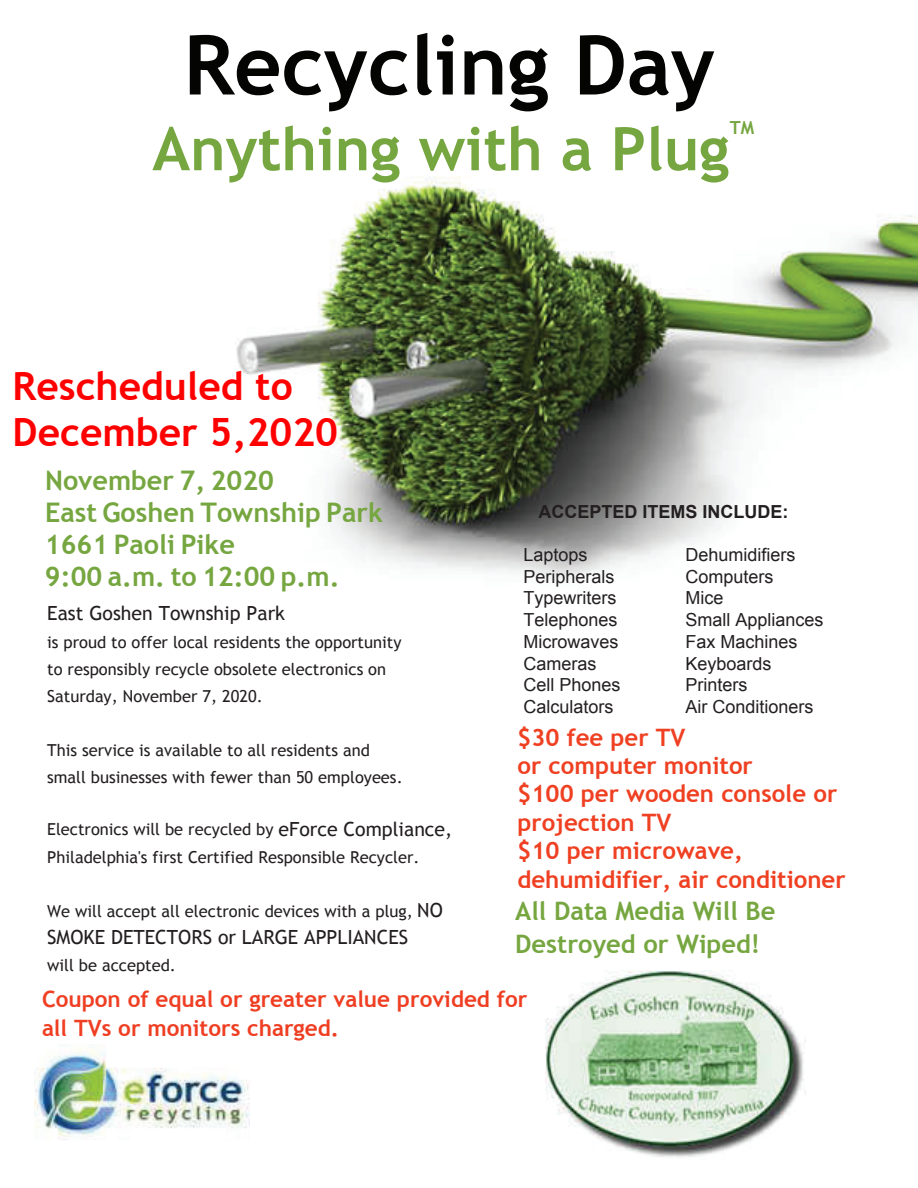
<style>
.page{position:relative;width:918px;height:1188px;background:#fff}
.page>*{position:absolute;margin:0;border:0;box-sizing:border-box;transform-origin:0 0}
.t1{font:700 82.5px "Trebuchet MS";color:#040503}
.t2{font:700 60px "Trebuchet MS";color:#76a640}
.t3{font:700 39px/46.8px "Trebuchet MS";color:#f00}
.t4{font:700 27px/32.2px "Trebuchet MS";color:#76a640}
.t5{font:700 25.5px/33px "Trebuchet MS";color:#76a640}
.t6{font:700 24px/28.5px "Trebuchet MS";color:#ef4022}
.t7{font:700 22.5px/30px "Trebuchet MS";color:#ef3e22}
.t8{font:19.5px "Trebuchet MS";color:#231f20}
.t9{font:18px "Arial";color:#231f20}
.t10{font:700 18px "Arial";color:#231f20}
.t11{font:700 18px "Trebuchet MS";color:#76a640}
.t12{font:16.5px/27px "Trebuchet MS";color:#231f20}
.s1{font-size:19.5px}
</style>
<div class="page">
<img style="left:34px;top:1044px;width:216px;height:96px">
<img style="left:236px;top:176px;width:682px;height:404px">
<img style="left:545px;top:971px;width:261px;height:187px">
<h1 class="t1" style="left:184px;top:14px;width:533px">Recycling Day</h1>
<p class="t11" style="left:730px;top:116px;width:26px">TM</p>
<h2 class="t2" style="left:152px;top:111px;width:579px">Anything with a Plug</h2>
<h3 class="t3" style="left:13px;top:362px;width:327px">Rescheduled to<br>December 5,2020</h3>
<h3 class="t4" style="left:45px;top:464px;width:339px">November 7, 2020<br>East Goshen Township Park<br>1661 Paoli Pike<br>9:00 a.m. to 12:00 p.m.</h3>
<p class="t8" style="left:47px;top:601px;width:239px">East Goshen Township Park</p>
<p class="t12" style="left:47px;top:629px;width:356px">is proud to offer local residents the opportunity to responsibly recycle obsolete electronics on<br>Saturday, November 7, 2020.</p>
<p class="t12" style="left:47px;top:737px;width:357px">This service is available to all residents and small businesses with fewer than 50 employees.</p>
<p class="t12" style="left:47px;top:816px;width:407px">Electronics will be recycled by <span class="s1">eForce Compliance,<br></span>Philadelphia's first Certified Responsible Recycler.</p>
<p class="t12" style="left:47px;top:897px;width:397px">We will accept all electronic devices with a plug, <span class="s1">NO</span></p>
<p class="t8" style="left:47px;top:925px;width:362px">SMOKE DETECTORS or LARGE APPLIANCES</p>
<p class="t12" style="left:47px;top:951px;width:130px">will be accepted.</p>
<p class="t10" style="left:539px;top:499px;width:252px">ACCEPTED ITEMS INCLUDE:</p>
<p class="t9" style="left:524px;top:543px;width:66px">Laptops</p>
<p class="t9" style="left:686px;top:543px;width:112px">Dehumidifiers</p>
<p class="t9" style="left:524px;top:565px;width:93px">Peripherals</p>
<p class="t9" style="left:686px;top:565px;width:90px">Computers</p>
<p class="t9" style="left:524px;top:586px;width:95px">Typewriters</p>
<p class="t9" style="left:686px;top:586px;width:39px">Mice</p>
<p class="t9" style="left:524px;top:608px;width:96px">Telephones</p>
<p class="t9" style="left:686px;top:608px;width:140px">Small Appliances</p>
<p class="t9" style="left:524px;top:630px;width:97px">Microwaves</p>
<p class="t9" style="left:686px;top:630px;width:114px">Fax Machines</p>
<p class="t9" style="left:524px;top:652px;width:75px">Cameras</p>
<p class="t9" style="left:686px;top:652px;width:88px">Keyboards</p>
<p class="t9" style="left:524px;top:673px;width:99px">Cell Phones</p>
<p class="t9" style="left:686px;top:673px;width:64px">Printers</p>
<p class="t9" style="left:524px;top:695px;width:92px">Calculators</p>
<p class="t9" style="left:686px;top:695px;width:130px">Air Conditioners</p>
<h3 class="t6" style="left:518px;top:723px;width:330px">$30 fee per TV<br>or computer monitor<br>$100 per wooden console or projection TV<br>$10 per microwave, dehumidifier, air conditioner</h3>
<h3 class="t5" style="left:515px;top:895px;width:262px">All Data Media Will Be<br>Destroyed or Wiped!</h3>
<h3 class="t7" style="left:42px;top:984px;width:487px">Coupon of equal or greater value provided for all TVs or monitors charged.</h3>
</div>
